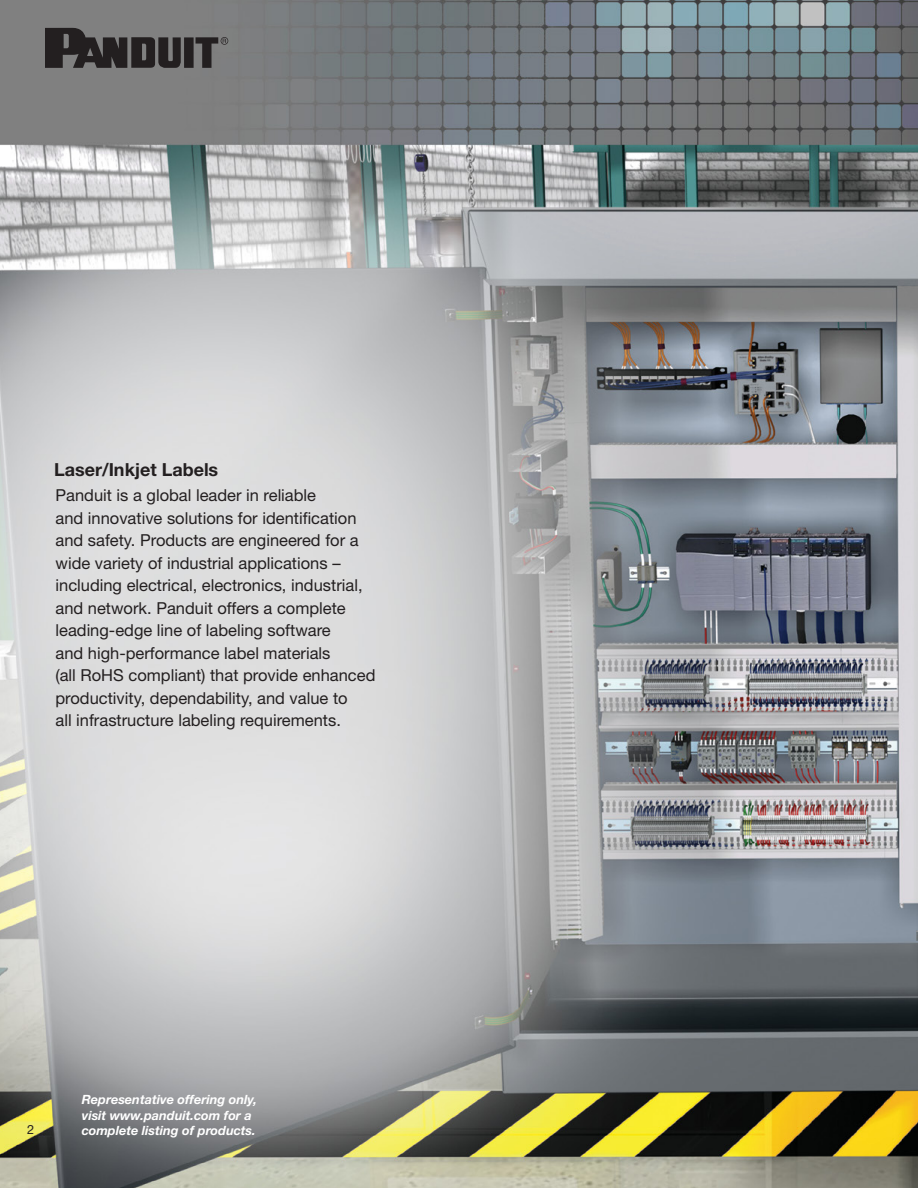
<style>
.page{position:relative;width:918px;height:1188px;background:#fff}
.page>*{position:absolute;margin:0;border:0;box-sizing:border-box;transform-origin:0 0}
.t1{font:700 18px "Helvetica Neue LT Std";color:#231f20}
.t2{font:16.5px/22.5px "Helvetica Neue LT Std";color:#231f20}
.t3{font:italic 700 12.75px "Helvetica Neue LT Std";color:#fff}
.t4{font:12.75px "Helvetica Neue LT Std";color:#231f20}
</style>
<div class="page">
<img style="left:0;top:0;width:918px;height:1188px">
<svg style="left:45px;top:28px;width:183px;height:40px;background:#494747"></svg>
<p class="t1" style="left:54px;top:458px;width:166px">Laser/Inkjet Labels</p>
<p class="t2" style="left:56px;top:484px;width:262px">Panduit is a global leader in reliable</p>
<p class="t2" style="left:56px;top:506px;width:303px">and innovative solutions for identification</p>
<p class="t2" style="left:56px;top:529px;width:305px">and safety. Products are engineered for a</p>
<p class="t2" style="left:56px;top:551px;width:287px">wide variety of industrial applications –</p>
<p class="t2" style="left:56px;top:574px;width:309px">including electrical, electronics, industrial,</p>
<p class="t2" style="left:56px;top:596px;width:292px">and network. Panduit offers a complete</p>
<p class="t2" style="left:56px;top:619px;width:277px">leading-edge line of labeling software</p>
<p class="t2" style="left:56px;top:641px;width:277px">and high-performance label materials</p>
<p class="t2" style="left:56px;top:664px;width:321px">(all RoHS compliant) that provide enhanced</p>
<p class="t2" style="left:56px;top:686px;width:294px">productivity, dependability, and value to all infrastructure labeling requirements.</p>
<p class="t3" style="left:82px;top:1092px;width:177px">Representative offering only,</p>
<p class="t3" style="left:82px;top:1107px;width:172px">visit www.panduit.com for a</p>
<p class="t4" style="left:27px;top:1121px;width:9px">2</p>
<p class="t3" style="left:82px;top:1123px;width:176px">complete listing of products.</p>
</div>
